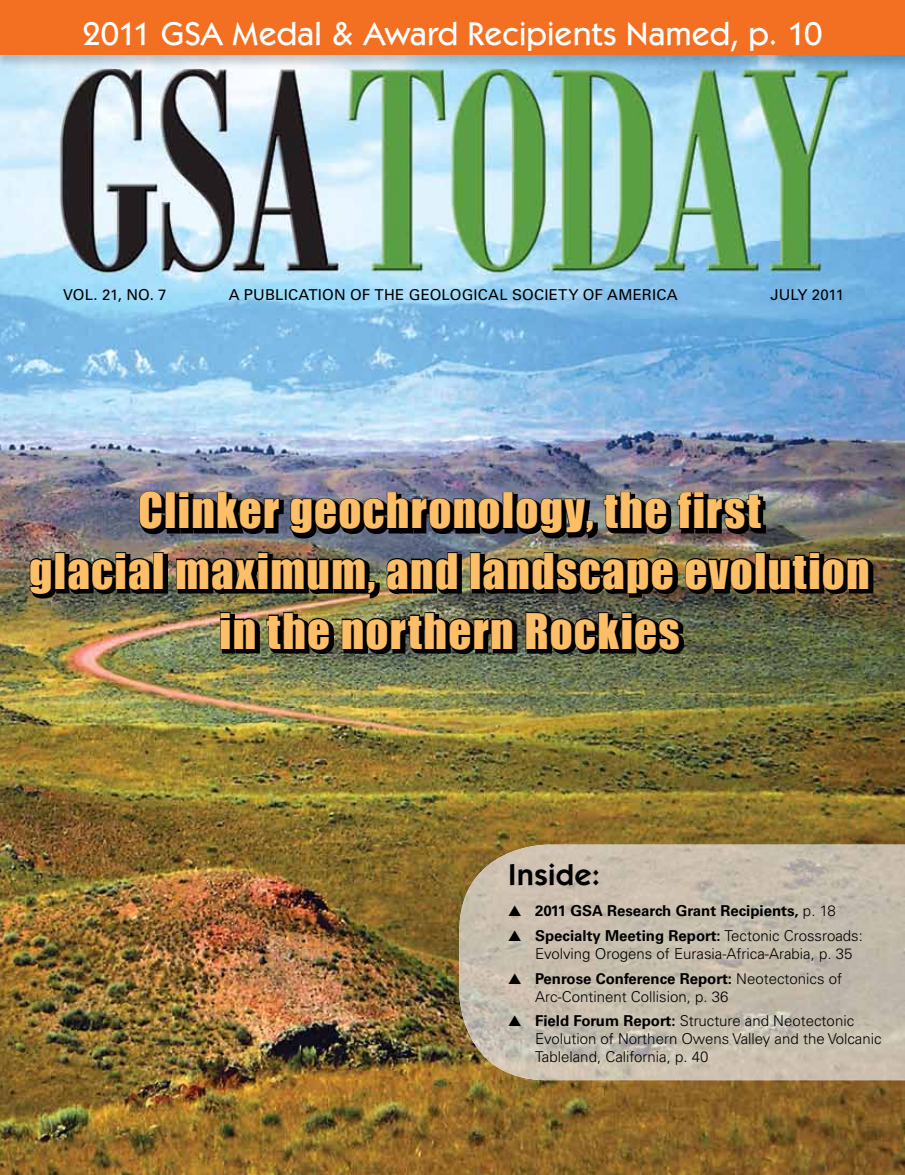
<style>
.page{position:relative;width:905px;height:1175px;background:#fff}
.page>*{position:absolute;margin:0;border:0;box-sizing:border-box;transform-origin:0 0}
.t1{font:45px/60px "Impact";letter-spacing:.03em;color:#fdbe68;text-align:center}
.t2{font:500 33px "Itc Kabel";color:#fff}
.t3{font:600 30px "Itc Kabel";letter-spacing:.025em;color:#000}
.t4{font:300 15px/18px "Univers";color:#000}
.t5{font:15px "Univers";letter-spacing:.01em;color:#000}
.t6{font:700 15px "Univers";color:#000}
.s1{font-weight:300}
.s2{font-weight:700}
</style>
<div class="page">
<img style="left:0;top:54px;width:904px;height:1120px">
<div style="left:0;top:0;width:904px;height:54px;background:#f36f21"></div>
<img style="left:459px;top:844px;width:445px;height:236px">
<div style="left:167px;top:494px;width:13px;height:39px;border:4px solid #000"></div>
<div style="left:56px;top:554px;width:13px;height:39px;border:4px solid #000"></div>
<div style="left:155px;top:554px;width:13px;height:39px;border:4px solid #000"></div>
<svg style="left:138px;top:490px;width:31px;height:47px"></svg>
<div style="left:165px;top:492px;width:11px;height:37px;border:2px solid #000"></div>
<svg style="left:28px;top:556px;width:31px;height:45px"></svg>
<div style="left:55px;top:552px;width:10px;height:37px;border:2px solid #000"></div>
<svg style="left:66px;top:551px;width:90px;height:46px;background:#2f2e26"></svg>
<div style="left:153px;top:552px;width:11px;height:37px;border:2px solid #000"></div>
<img style="left:175px;top:481px;width:700px;height:176px">
<h2 class="t2" style="left:82px;top:14px;width:741px">2011 GSA Medal &amp; Award Recipients Named, p. 10</h2>
<p class="t5" style="left:63px;top:285px;width:105px">VOL. 21, NO. 7</p>
<p class="t5" style="left:229px;top:285px;width:450px">A PUBLICATION OF THE GEOLOGICAL SOCIETY OF AMERICA</p>
<p class="t5" style="left:770px;top:285px;width:75px">JULY 2011</p>
<h1 class="t1" style="left:29px;top:480px;width:842px">Clinker geochronology, the first<br>glacial maximum, and landscape evolution in the northern Rockies</h1>
<h3 class="t3" style="left:508px;top:856px;width:94px">Inside:</h3>
<p class="t6" style="left:508px;top:902px;width:329px">▲ 2011 GSA Research Grant Recipients, <span class="s1">p. 18</span></p>
<p class="t4" style="left:535px;top:926px;width:329px;text-indent:-27px">▲ <span class="s2">Specialty Meeting Report:</span> Tectonic Crossroads:<br>Evolving Orogens of Eurasia-Africa-Arabia, p. 35</p>
<p class="t4" style="left:535px;top:968px;width:308px;text-indent:-27px">▲ <span class="s2">Penrose Conference Report:</span> Neotectonics of<br>Arc-Continent Collision, p. 36</p>
<p class="t4" style="left:535px;top:1011px;width:348px;text-indent:-27px">▲ <span class="s2">Field Forum Report:</span> Structure and Neotectonic<br>Evolution of Northern Owens Valley and the Volcanic<br>Tableland, California, p. 40</p>
</div>
